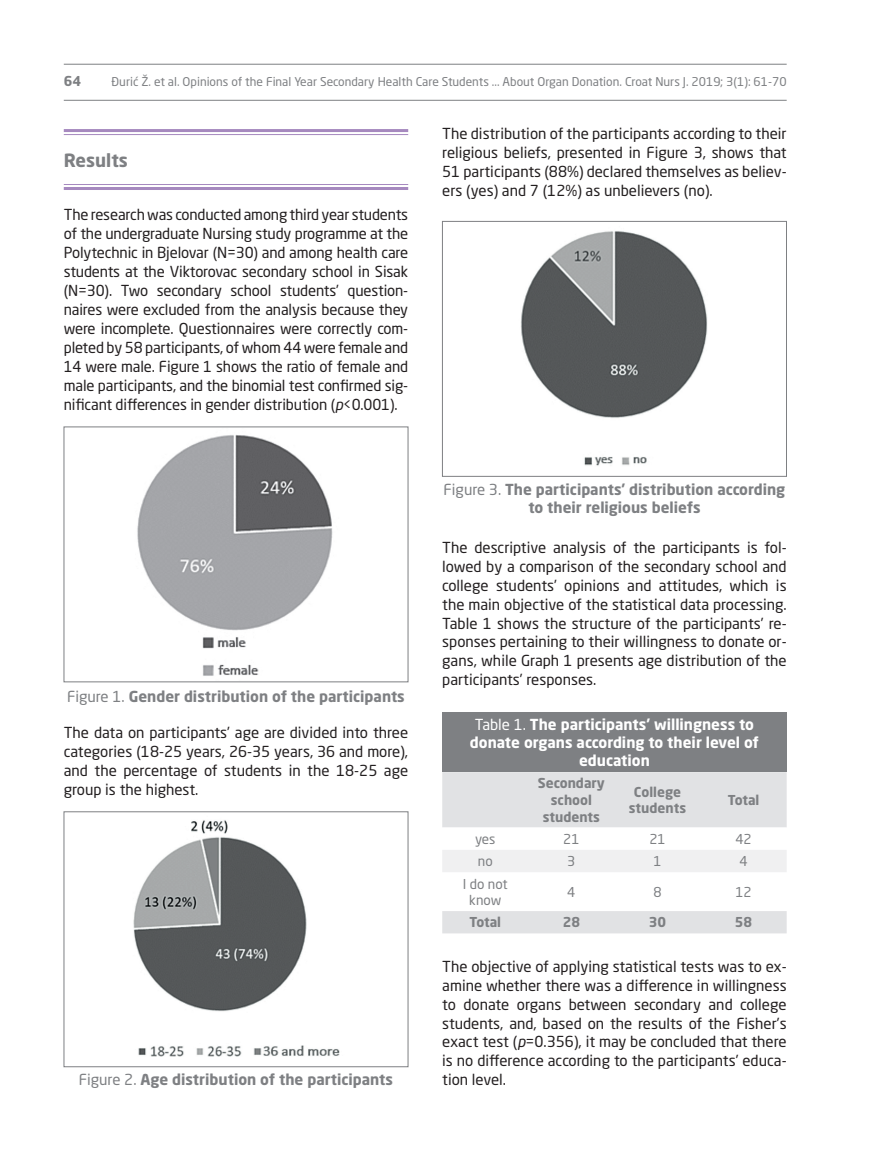
<style>
.page{position:relative;width:893px;height:1149px;background:#fff}
.page>*{position:absolute;margin:0;border:0;box-sizing:border-box;transform-origin:0 0}
.a{font:700 18px "Neo Sans";color:#7e8083}
.text-en{font:15px/18.9px "Neo Sans";color:#231f20;text-align:justify}
.tablica_naslov{font:700 15px/18.1px "Neo Sans";color:#7e8083;text-align:center}
.tablica_naslov-2{font:700 15px/18px "Neo Sans";color:#fff;text-align:center}
.tablica-podnaslov{font:700 13.5px/16.5px "Neo Sans";color:#7e8083;text-align:center}
.tablica{font:13.5px/16.5px "Neo Sans";color:#7e8083;text-align:center}
.t1{font:12px "Neo Sans";color:#7e8083}
.s1{font-style:italic}
.s2{font-weight:400}
</style>
<div class="page">
<hr style="left:64px;top:64px;width:723px;height:1px;background:#7e8083">
<hr style="left:64px;top:100px;width:723px;height:1px;background:#7e8083">
<img style="left:521px;top:231px;width:187px;height:235px">
<div style="left:442px;top:221px;width:345px;height:255px;border:1px solid #7e8083"></div>
<div style="left:442px;top:712px;width:345px;height:59px;background:#7e8083"></div>
<div style="left:442px;top:771px;width:345px;height:162px;background:#e1e2e4"></div>
<svg style="left:442px;top:827px;width:345px;height:83px"></svg>
<hr style="left:64px;top:129px;width:344px;height:3px;background:#a689bf">
<hr style="left:64px;top:134px;width:344px;height:1px;background:#a689bf">
<hr style="left:64px;top:184px;width:344px;height:1px;background:#a689bf">
<hr style="left:64px;top:187px;width:344px;height:3px;background:#a689bf">
<img style="left:137px;top:435px;width:196px;height:241px">
<img style="left:133px;top:820px;width:207px;height:237px">
<p class="tablica-podnaslov" style="left:64px;top:72px;width:19px">64</p>
<p class="t1" style="left:112px;top:74px;width:676px">Đurić Ž. et al. Opinions of the Final Year Secondary Health Care Students ... About Organ Donation. Croat Nurs J. 2019; 3(1): 61-70</p>
<p class="text-en" style="left:442px;top:124px;width:346px">The distribution of the participants according to their religious beliefs, presented in Figure 3, shows that 51 participants (88%) declared themselves as believ&shy;ers (yes) and 7 (12%) as unbelievers (no).</p>
<p class="a" style="left:64px;top:149px;width:66px">Results</p>
<p class="text-en" style="left:64px;top:205px;width:346px">The research was conducted among third year students of the undergraduate Nursing study programme at the Polytechnic in Bjelovar (N=30) and among health care students at the Viktorovac secondary school in Sisak (N=30). Two secondary school students’ question&shy;naires were excluded from the analysis because they were incomplete. Questionnaires were correctly com&shy;pleted by 58 participants, of whom 44 were female and 14 were male. Figure 1 shows the ratio of female and male participants, and the binomial test confirmed sig&shy;nificant differences in gender distribution (<span class="s1">p</span>&lt;0.001).</p>
<p class="tablica_naslov" style="left:67px;top:686px;width:339px"><span class="s2">Figure 1.</span> Gender distribution of the participants</p>
<p class="text-en" style="left:64px;top:722px;width:346px">The data on participants’ age are divided into three categories (18-25 years, 26-35 years, 36 and more), and the percentage of students in the 18-25 age group is the highest.</p>
<p class="tablica_naslov" style="left:79px;top:1069px;width:316px"><span class="s2">Figure 2.</span> Age distribution of the participants</p>
<p class="tablica_naslov" style="left:444px;top:479px;width:343px"><span class="s2">Figure 3.</span> The participants’ distribution according to their religious beliefs</p>
<p class="text-en" style="left:442px;top:537px;width:346px">The descriptive analysis of the participants is fol&shy;lowed by a comparison of the secondary school and college students’ opinions and attitudes, which is the main objective of the statistical data processing.<br>Table 1 shows the structure of the participants’ re&shy;sponses pertaining to their willingness to donate or&shy;gans, while Graph 1 presents age distribution of the participants’ responses.</p>
<p class="tablica_naslov-2" style="left:470px;top:715px;width:291px"><span class="s2">Table 1.</span> The participants’ willingness to donate organs according to their level of education</p>
<p class="tablica-podnaslov" style="left:538px;top:774px;width:69px">Secondary school students</p>
<p class="tablica-podnaslov" style="left:629px;top:782px;width:59px">College students</p>
<p class="tablica-podnaslov" style="left:728px;top:791px;width:33px">Total</p>
<p class="tablica" style="left:475px;top:830px;width:22px">yes</p>
<p class="tablica" style="left:563px;top:830px;width:18px">21</p>
<p class="tablica" style="left:649px;top:830px;width:18px">21</p>
<p class="tablica" style="left:735px;top:830px;width:18px">42</p>
<p class="tablica" style="left:478px;top:852px;width:16px">no</p>
<p class="tablica" style="left:567px;top:852px;width:10px">3</p>
<p class="tablica" style="left:653px;top:852px;width:10px">1</p>
<p class="tablica" style="left:739px;top:852px;width:10px">4</p>
<p class="tablica" style="left:463px;top:874px;width:46px">I do not know</p>
<p class="tablica" style="left:567px;top:883px;width:10px">4</p>
<p class="tablica" style="left:653px;top:883px;width:10px">8</p>
<p class="tablica" style="left:735px;top:883px;width:18px">12</p>
<p class="tablica-podnaslov" style="left:469px;top:913px;width:33px">Total</p>
<p class="tablica-podnaslov" style="left:563px;top:913px;width:19px">28</p>
<p class="tablica-podnaslov" style="left:649px;top:913px;width:19px">30</p>
<p class="tablica-podnaslov" style="left:735px;top:913px;width:19px">58</p>
<p class="text-en" style="left:442px;top:956px;width:346px">The objective of applying statistical tests was to ex&shy;amine whether there was a difference in willingness to donate organs between secondary and college students, and, based on the results of the Fisher’s exact test (<span class="s1">p</span>=0.356), it may be concluded that there is no difference according to the participants’ educa&shy;tion level.</p>
</div>
